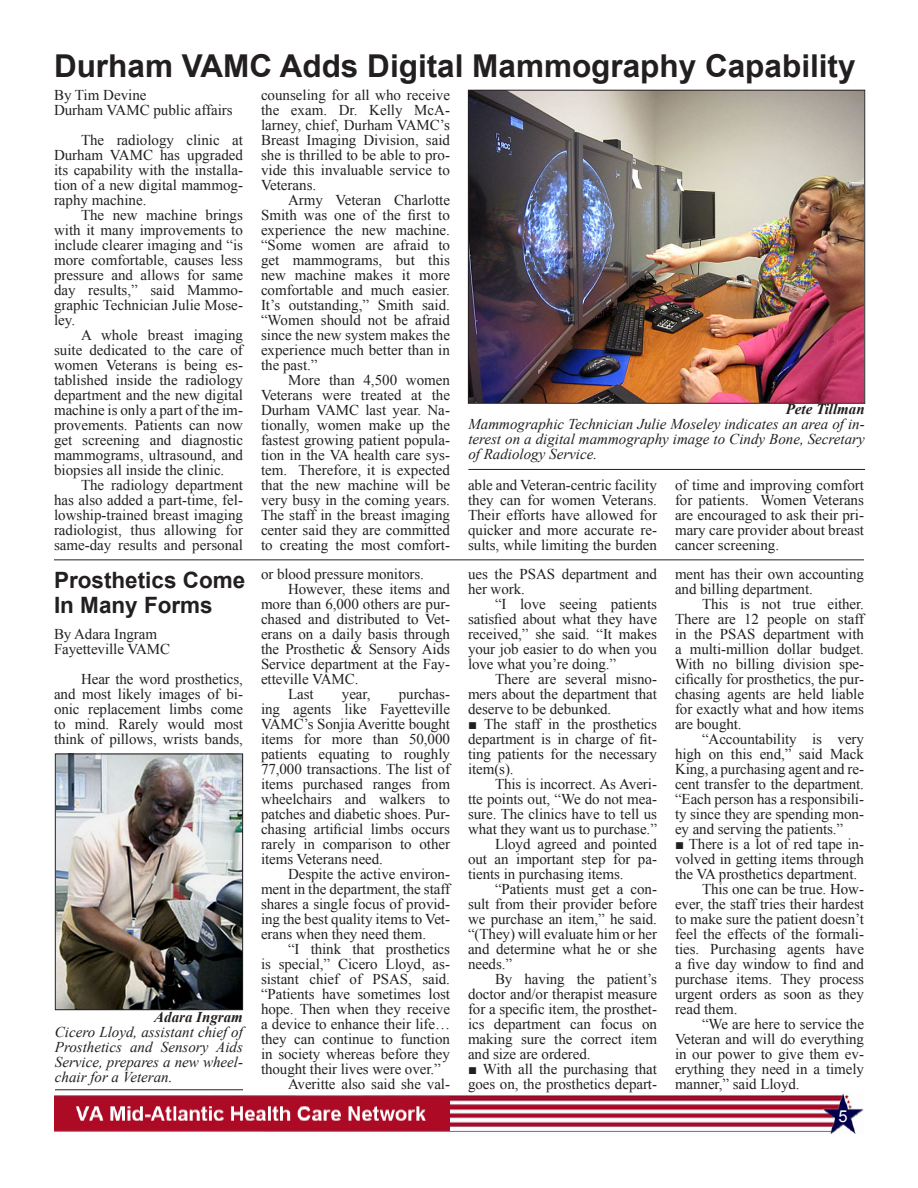
<style>
.page{position:relative;width:918px;height:1188px;background:#fff}
.page>*{position:absolute;margin:0;border:0;box-sizing:border-box;transform-origin:0 0}
.t1{font:700 31.5px "Arial";color:#231f20}
.t2{font:700 22.5px "Arial";color:#231f20}
.t3{font:16.5px "Arial";color:#fff}
.t4{font:15px/15px "Times New Roman";letter-spacing:-.005em;color:#231f20;text-align:justify}
.t5{font:italic 15px/15px "Times New Roman";color:#231f20;text-align:justify}
.t6{font:italic 700 15px "Times New Roman";color:#231f20}
</style>
<div class="page">
<img style="left:54px;top:1094px;width:810px;height:40px">
<img style="left:470px;top:92px;width:393px;height:310px">
<div style="left:468px;top:90px;width:397px;height:314px;border:1px solid #231f20"></div>
<hr style="left:468px;top:469px;width:397px;height:1px;background:#231f20">
<img style="left:57px;top:756px;width:184px;height:252px">
<div style="left:55px;top:754px;width:188px;height:256px;border:1px solid #231f20"></div>
<hr style="left:55px;top:1089px;width:188px;height:1px;background:#231f20">
<hr style="left:54px;top:560px;width:810px;height:1px;background:#231f20">
<p class="t1" style="left:54px;top:45px;width:803px">Durham VAMC Adds Digital Mammography Capability</p>
<p class="t4" style="left:54px;top:87px;width:94px">By Tim Devine</p>
<p class="t4" style="left:54px;top:102px;width:180px">Durham VAMC public affairs</p>
<p class="t4" style="left:54px;top:132px;width:190px;text-indent:27px">The radiology clinic at Durham VAMC has upgraded its capability with the installa&shy;tion of a new digital mammog&shy;raphy machine.</p>
<p class="t4" style="left:54px;top:207px;width:191px;text-indent:27px">The new machine brings with it many improvements to include clearer imaging and “is more comfortable, causes less pressure and allows for same day results,” said Mammo&shy;graphic Technician Julie Mose&shy;ley.</p>
<p class="t4" style="left:54px;top:327px;width:191px;text-indent:27px">A whole breast imaging suite dedicated to the care of women Veterans is being es&shy;tablished inside the radiology department and the new digital machine is only a part of the im&shy;provements. Patients can now get screening and diagnostic mammograms, ultrasound, and biopsies all inside the clinic.</p>
<p class="t4" style="left:54px;top:477px;width:191px;text-indent:27px">The radiology department has also added a part-time, fel&shy;lowship-trained breast imaging radiologist, thus allowing for same-day results and personal</p>
<p class="t2" style="left:54px;top:565px;width:193px">Prosthetics Come</p>
<p class="t2" style="left:54px;top:590px;width:160px">In Many Forms</p>
<p class="t4" style="left:54px;top:626px;width:105px">By Adara Ingram</p>
<p class="t4" style="left:54px;top:641px;width:118px">Fayetteville VAMC</p>
<p class="t4" style="left:54px;top:671px;width:191px;text-indent:27px">Hear the word prosthetics, and most likely images of bi&shy;onic replacement limbs come to mind. Rarely would most think of pillows, wrists bands,</p>
<p class="t6" style="left:154px;top:1006px;width:90px">Adara Ingram</p>
<p class="t5" style="left:55px;top:1024px;width:190px">Cicero Lloyd, assistant chief of Prosthetics and Sensory Aids Service, prepares a new wheel&shy;chair for a Veteran.</p>
<p class="t4" style="left:261px;top:87px;width:191px">counseling for all who receive the exam. Dr. Kelly McA&shy;larney, chief, Durham VAMC’s Breast Imaging Division, said she is thrilled to be able to pro&shy;vide this invaluable service to Veterans.</p>
<p class="t4" style="left:261px;top:192px;width:191px;text-indent:27px">Army Veteran Charlotte Smith was one of the first to experience the new machine. “Some women are afraid to get mammograms, but this new machine makes it more comfortable and much easier.<br>It’s outstanding,” Smith said. “Women should not be afraid since the new system makes the experience much better than in the past.”</p>
<p class="t4" style="left:261px;top:372px;width:191px;text-indent:27px">More than 4,500 women Veterans were treated at the Durham VAMC last year. Na&shy;tionally, women make up the fastest growing patient popula&shy;tion in the VA health care sys&shy;tem. Therefore, it is expected that the new machine will be very busy in the coming years.<br>The staff in the breast imaging center said they are committed to creating the most comfort-</p>
<p class="t4" style="left:261px;top:566px;width:165px">or blood pressure monitors.</p>
<p class="t4" style="left:261px;top:581px;width:190px;text-indent:27px">However, these items and more than 6,000 others are pur&shy;chased and distributed to Vet&shy;erans on a daily basis through the Prosthetic &amp; Sensory Aids Service department at the Fay&shy;etteville VAMC.</p>
<p class="t4" style="left:288px;top:686px;width:27px">Last</p>
<p class="t4" style="left:342px;top:686px;width:30px">year,</p>
<p class="t4" style="left:261px;top:686px;width:191px;text-indent:138px">purchas&shy;ing agents like Fayetteville VAMC’s Sonjia Averitte bought items for more than 50,000 patients equating to roughly 77,000 transactions. The list of items purchased ranges from wheelchairs and walkers to patches and diabetic shoes. Pur&shy;chasing artificial limbs occurs rarely in comparison to other items Veterans need.</p>
<p class="t4" style="left:261px;top:866px;width:190px;text-indent:27px">Despite the active environ&shy;ment in the department, the staff shares a single focus of provid&shy;ing the best quality items to Vet&shy;erans when they need them.</p>
<p class="t4" style="left:261px;top:941px;width:191px;text-indent:27px">“I think that prosthetics is special,” Cicero Lloyd, as&shy;sistant chief of PSAS, said. “Patients have sometimes lost hope. Then when they receive a device to enhance their life… they can continue to function in society whereas before they thought their lives were over.”</p>
<p class="t4" style="left:288px;top:1076px;width:163px">Averitte also said she val-</p>
<p class="t6" style="left:786px;top:399px;width:81px">Pete Tillman</p>
<p class="t5" style="left:468px;top:417px;width:398px">Mammographic Technician Julie Moseley indicates an area of in&shy;terest on a digital mammography image to Cindy Bone, Secretary of Radiology Service.</p>
<p class="t4" style="left:468px;top:477px;width:191px">able and Veteran-centric facility they can for women Veterans.<br>Their efforts have allowed for quicker and more accurate re&shy;sults, while limiting the burden</p>
<p class="t4" style="left:675px;top:477px;width:191px">of time and improving comfort for patients. Women Veterans are encouraged to ask their pri&shy;mary care provider about breast cancer screening.</p>
<p class="t4" style="left:468px;top:566px;width:191px">ues the PSAS department and her work.</p>
<p class="t4" style="left:468px;top:596px;width:191px;text-indent:27px">“I love seeing patients satisfied about what they have received,” she said. “It makes your job easier to do when you love what you’re doing.”</p>
<p class="t4" style="left:468px;top:671px;width:191px;text-indent:27px">There are several misno&shy;mers about the department that deserve to be debunked.</p>
<p class="t4" style="left:468px;top:716px;width:191px">■ The staff in the prosthetics department is in charge of fit&shy;ting patients for the necessary item(s).</p>
<p class="t4" style="left:468px;top:776px;width:191px;text-indent:27px">This is incorrect. As Averi&shy;tte points out, “We do not mea&shy;sure. The clinics have to tell us what they want us to purchase.”</p>
<p class="t4" style="left:468px;top:836px;width:191px;text-indent:27px">Lloyd agreed and pointed out an important step for pa&shy;tients in purchasing items.</p>
<p class="t4" style="left:468px;top:881px;width:191px;text-indent:27px">“Patients must get a con&shy;sult from their provider before we purchase an item,” he said. “(They) will evaluate him or her and determine what he or she needs.”</p>
<p class="t4" style="left:468px;top:971px;width:191px;text-indent:27px">By having the patient’s doctor and/or therapist measure for a specific item, the prosthet&shy;ics department can focus on making sure the correct item and size are ordered.</p>
<p class="t4" style="left:468px;top:1061px;width:191px">■ With all the purchasing that goes on, the prosthetics depart-</p>
<p class="t4" style="left:675px;top:566px;width:190px">ment has their own accounting and billing department.</p>
<p class="t4" style="left:675px;top:596px;width:191px;text-indent:27px">This is not true either.<br>There are 12 people on staff in the PSAS department with a multi-million dollar budget.<br>With no billing division spe&shy;cifically for prosthetics, the pur&shy;chasing agents are held liable for exactly what and how items are bought.</p>
<p class="t4" style="left:675px;top:731px;width:191px;text-indent:27px">“Accountability is very high on this end,” said Mack King, a purchasing agent and re&shy;cent transfer to the department. “Each person has a responsibili&shy;ty since they are spending mon&shy;ey and serving the patients.”</p>
<p class="t4" style="left:675px;top:836px;width:191px">■ There is a lot of red tape in&shy;volved in getting items through the VA prosthetics department.</p>
<p class="t4" style="left:675px;top:881px;width:191px;text-indent:27px">This one can be true. How&shy;ever, the staff tries their hardest to make sure the patient doesn’t feel the effects of the formali&shy;ties. Purchasing agents have a five day window to find and purchase items. They process urgent orders as soon as they read them.</p>
<p class="t4" style="left:675px;top:1016px;width:191px;text-indent:27px">“We are here to service the Veteran and will do everything in our power to give them ev&shy;erything they need in a timely manner,” said Lloyd.</p>
<p class="t3" style="left:838px;top:1105px;width:11px">5</p>
</div>
